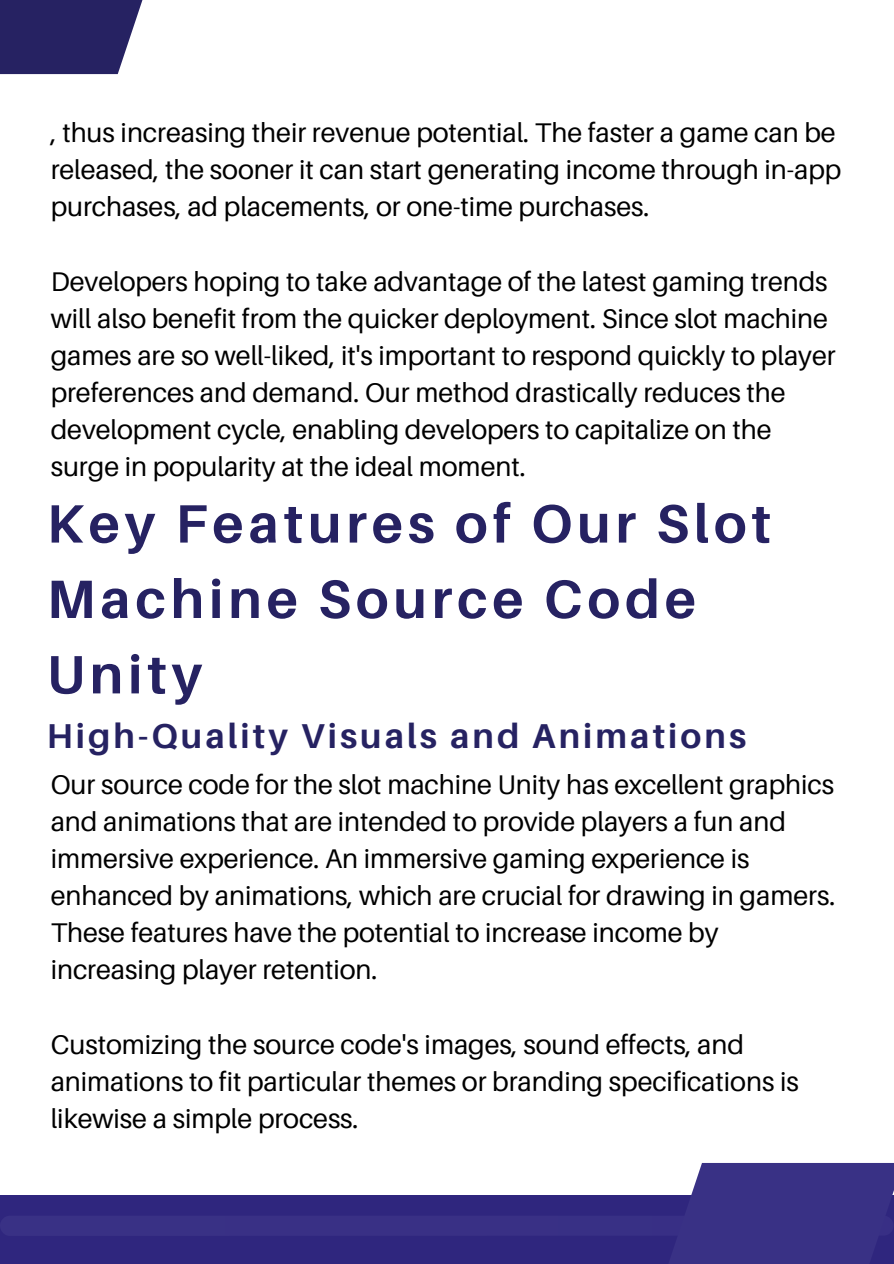
<style>
.page{position:relative;width:894px;height:1264px;background:#fff}
.page>*{position:absolute;margin:0;border:0;box-sizing:border-box;transform-origin:0 0}
.t1{font:700 54px/75.3px "Aileron";letter-spacing:.09em;color:#262262}
.t2{font:700 34.5px "Aileron";letter-spacing:.09em;color:#262262}
.t3{font:27px/37.2px "Aileron";letter-spacing:-.005em;color:#000}
</style>
<div class="page">
<div style="left:0;top:1195px;width:893px;height:68px;background:#2f267e"></div>
<div style="left:0;top:1215px;width:893px;height:20px;background:#393085;border-radius:10px"></div>
<div style="left:634px;top:1162px;width:259px;height:101px;background:#393185"></div>
<svg style="left:0;top:0;width:143px;height:74px;background:#393570"></svg>
<p class="t3" style="left:51px;top:113px;width:792px">, thus increasing their revenue potential. The faster a game can be released, the sooner it can start generating income through in-app purchases, ad placements, or one-time purchases.</p>
<h1 class="t3" style="left:51px;top:262px;width:786px">Developers hoping to take advantage of the latest gaming trends will also benefit from the quicker deployment. Since slot machine games are so well-liked, it's important to respond quickly to player preferences and demand. Our method drastically reduces the development cycle, enabling developers to capitalize on the surge in popularity at the ideal moment.</h1>
<p class="t1" style="left:47px;top:485px;width:725px">Key Features of Our Slot<br>Machine Source Code<br>Unity</p>
<h2 class="t2" style="left:47px;top:714px;width:700px">High-Quality Visuals and Animations</h2>
<p class="t3" style="left:51px;top:765px;width:785px">Our source code for the slot machine Unity has excellent graphics and animations that are intended to provide players a fun and immersive experience. An immersive gaming experience is enhanced by animations, which are crucial for drawing in gamers.<br>These features have the potential to increase income by increasing player retention.</p>
<p class="t3" style="left:51px;top:1024px;width:749px">Customizing the source code's images, sound effects, and animations to fit particular themes or branding specifications is likewise a simple process.</p>
</div>
